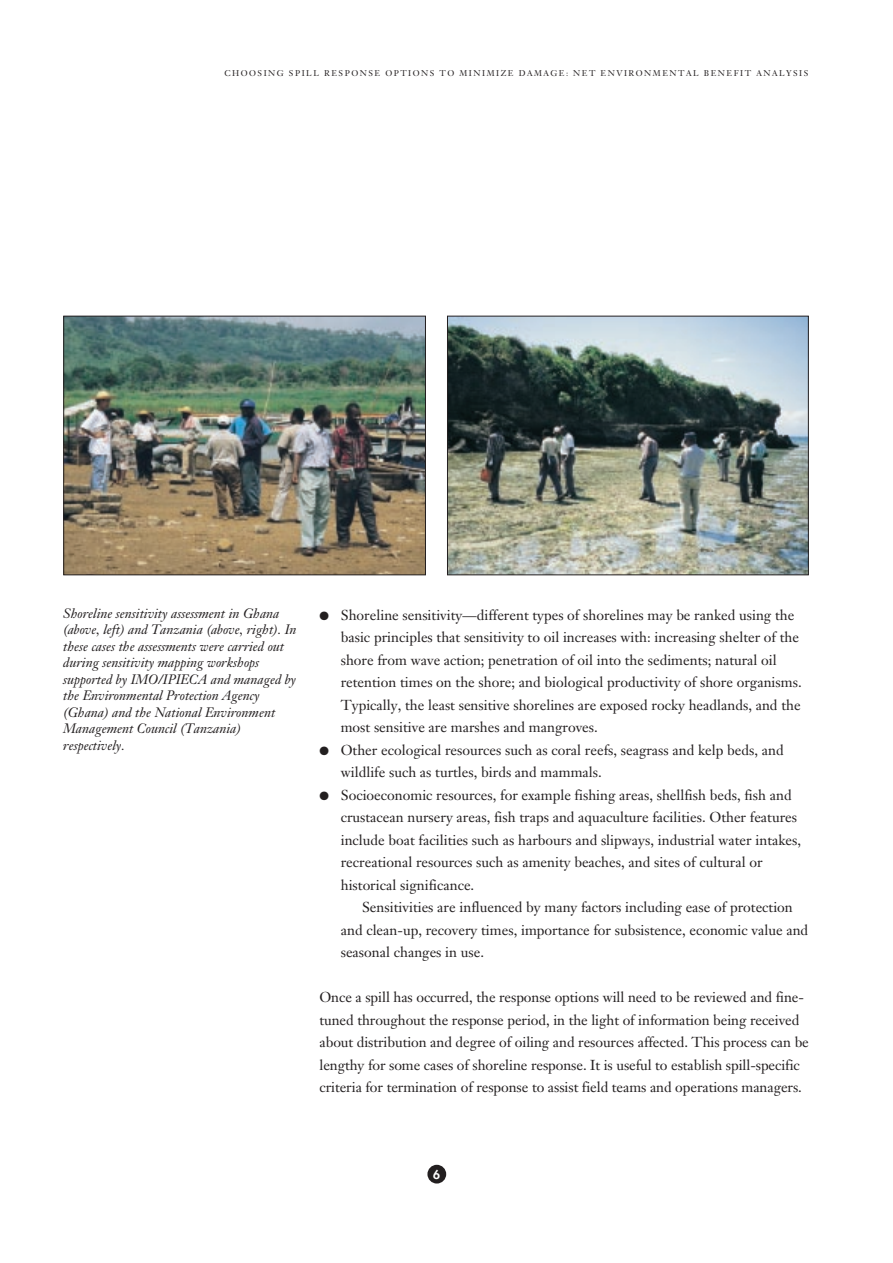
<style>
.page{position:relative;width:893px;height:1263px;background:#fff}
.page>*{position:absolute;margin:0;border:0;box-sizing:border-box;transform-origin:0 0}
.t1{font:14.25px/22.5px "Janson Text";color:#231f20}
.t2{font:italic 13.5px/16.5px "Janson Text";color:#231f20}
.t3{font:800 12px "Futura";color:#fff}
.t4{font:8.25px "Janson Text";letter-spacing:.18em;color:#231f20}
</style>
<div class="page">
<div style="left:427px;top:1165px;width:19px;height:19px;background:#231f20;border-radius:50%"></div>
<img style="left:65px;top:318px;width:359px;height:255px">
<div style="left:63px;top:316px;width:363px;height:259px;border:1px solid #231f20"></div>
<img style="left:449px;top:318px;width:357px;height:255px">
<div style="left:447px;top:316px;width:361px;height:259px;border:1px solid #231f20"></div>
<p class="t4" style="left:224px;top:70px;width:585px">CHOOSING SPILL RESPONSE OPTIONS TO MINIMIZE DAMAGE: NET ENVIRONMENTAL BENEFIT ANALYSIS</p>
<p class="t2" style="left:63px;top:606px;width:235px">Shoreline sensitivity assessment in Ghana (above, left) and Tanzania (above, right). In these cases the assessments were carried out during sensitivity mapping workshops supported by IMO/IPIECA and managed by the Environmental Protection Agency (Ghana) and the National Environment Management Council (Tanzania) respectively.</p>
<p class="t1" style="left:341px;top:605px;width:462px;text-indent:-21px">● Shoreline sensitivity—different types of shorelines may be ranked using the basic principles that sensitivity to oil increases with: increasing shelter of the shore from wave action; penetration of oil into the sediments; natural oil retention times on the shore; and biological productivity of shore organisms.<br>Typically, the least sensitive shorelines are exposed rocky headlands, and the most sensitive are marshes and mangroves.</p>
<p class="t1" style="left:341px;top:740px;width:444px;text-indent:-21px">● Other ecological resources such as coral reefs, seagrass and kelp beds, and wildlife such as turtles, birds and mammals.</p>
<p class="t1" style="left:341px;top:785px;width:462px;text-indent:-21px">● Socioeconomic resources, for example fishing areas, shellfish beds, fish and crustacean nursery areas, fish traps and aquaculture facilities. Other features include boat facilities such as harbours and slipways, industrial water intakes, recreational resources such as amenity beaches, and sites of cultural or historical significance.</p>
<p class="t1" style="left:341px;top:897px;width:469px;text-indent:21px">Sensitivities are influenced by many factors including ease of protection and clean-up, recovery times, importance for subsistence, economic value and seasonal changes in use.</p>
<p class="t1" style="left:319px;top:987px;width:491px">Once a spill has occurred, the response options will need to be reviewed and fine&shy;tuned throughout the response period, in the light of information being received about distribution and degree of oiling and resources affected. This process can be lengthy for some cases of shoreline response. It is useful to establish spill-specific criteria for termination of response to assist field teams and operations managers.</p>
<p class="t3" style="left:433px;top:1168px;width:8px">6</p>
</div>
